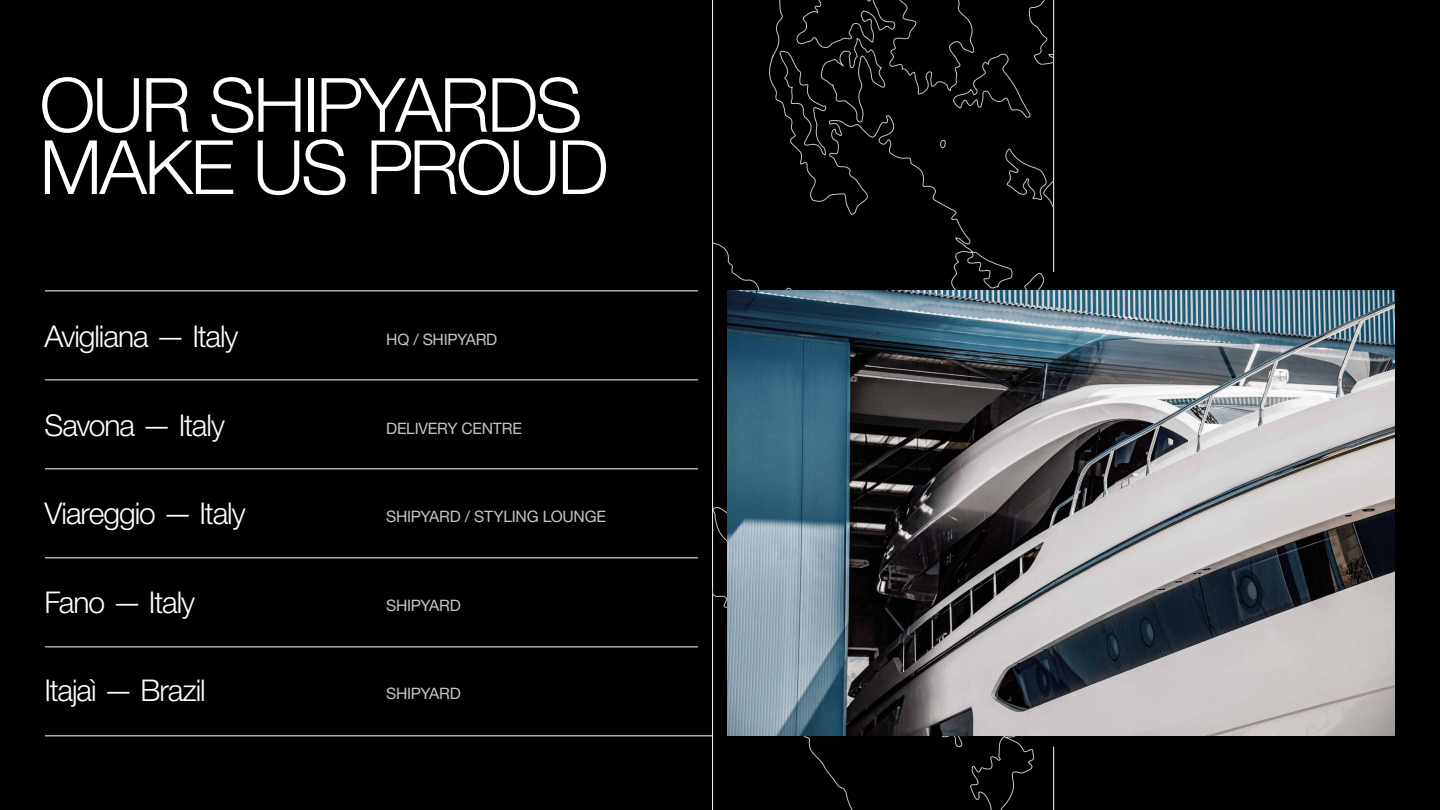
<style>
.page{position:relative;width:1440px;height:810px;background:#000}
.page>*{position:absolute;margin:0;border:0;box-sizing:border-box;transform-origin:0 0}
.t1{font:300 75px/62.2px "Helvetica Neue LT Pro";letter-spacing:-.04em;color:#fff}
.t2{font:300 30px "Helvetica Neue LT Pro";letter-spacing:-.035em;color:#fff}
.t3{font:15.75px "Helvetica Neue LT Pro";letter-spacing:-.02em;color:#c2c6c9}
</style>
<div class="page">
<hr style="left:45px;top:469px;width:653px;height:1px;background:#fff">
<hr style="left:45px;top:558px;width:653px;height:1px;background:#fff">
<hr style="left:45px;top:647px;width:653px;height:1px;background:#fff">
<hr style="left:45px;top:291px;width:653px;height:1px;background:#fff">
<hr style="left:45px;top:380px;width:653px;height:1px;background:#fff">
<hr style="left:45px;top:736px;width:667px;height:1px;background:#fff">
<hr style="left:712px;top:0;width:1px;height:810px;background:#fff">
<hr style="left:1054px;top:0;width:1px;height:272px;background:#fff">
<hr style="left:1054px;top:747px;width:1px;height:63px;background:#fff">
<svg style="left:713px;top:0;width:341px;height:810px"></svg>
<img style="left:727px;top:291px;width:668px;height:445px">
<h1 class="t1" style="left:40px;top:72px;width:571px">OUR SHIPYARDS<br>MAKE US PROUD</h1>
<p class="t2" style="left:44px;top:318px;width:196px">Avigliana — Italy</p>
<p class="t2" style="left:44px;top:407px;width:182px">Savona — Italy</p>
<p class="t2" style="left:44px;top:495px;width:203px">Viareggio — Italy</p>
<p class="t2" style="left:44px;top:584px;width:152px">Fano — Italy</p>
<p class="t2" style="left:44px;top:672px;width:163px">Itajaì — Brazil</p>
<p class="t3" style="left:386px;top:330px;width:113px">HQ / SHIPYARD</p>
<p class="t3" style="left:386px;top:419px;width:137px">DELIVERY CENTRE</p>
<p class="t3" style="left:386px;top:507px;width:221px">SHIPYARD / STYLING LOUNGE</p>
<p class="t3" style="left:386px;top:596px;width:76px">SHIPYARD</p>
<p class="t3" style="left:386px;top:684px;width:76px">SHIPYARD</p>
</div>
